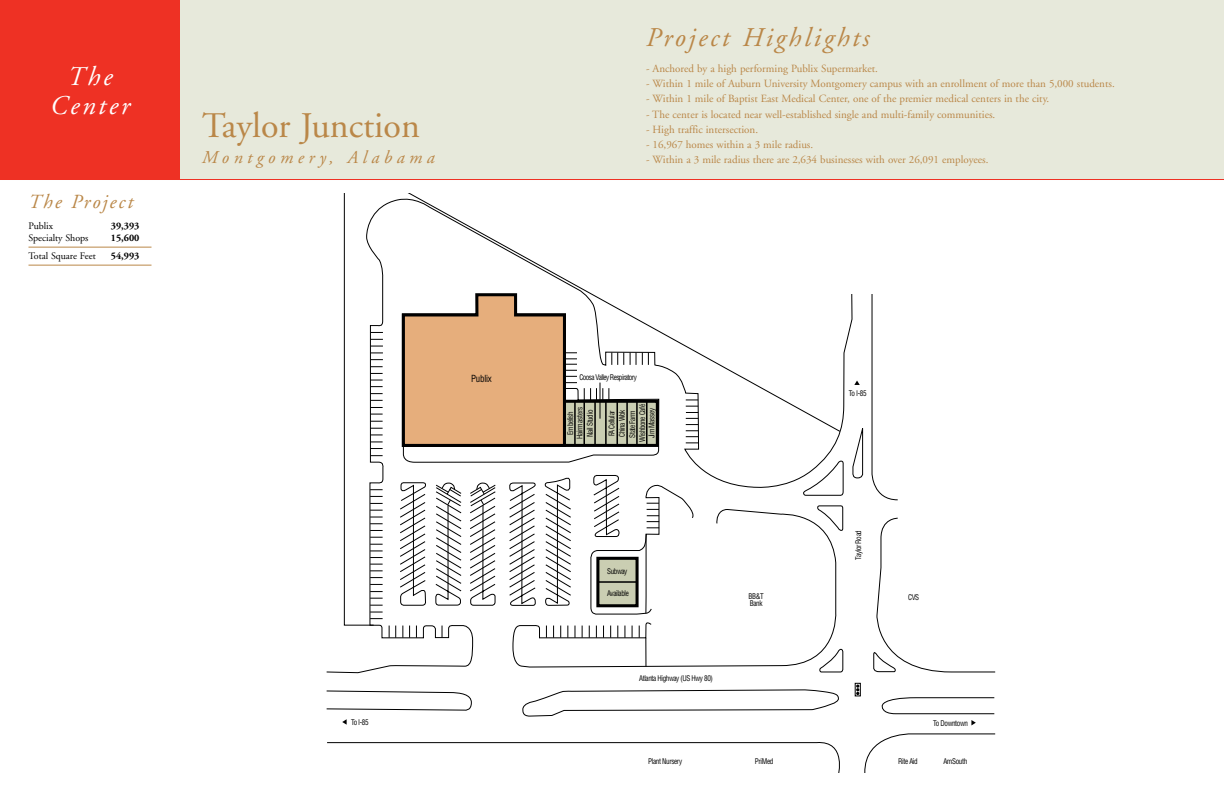
<style>
.page{position:relative;width:1224px;height:792px;background:#fff}
.page>*{position:absolute;margin:0;border:0;box-sizing:border-box;transform-origin:0 0}
.t1{font:36px "Adobe Garamond";color:#ba8748}
.t2{font:italic 27px "Adobe Garamond";letter-spacing:.1em;color:#ba8748}
.t3{font:italic 27px/29px "Adobe Garamond";letter-spacing:.1em;color:#fff;text-align:center}
.t4{font:italic 20px "Adobe Garamond";letter-spacing:.1em;color:#ba8748}
.t5{font:italic 18px "Adobe Garamond";letter-spacing:.25em;color:#ba8748}
.t6{font:11px "Adobe Garamond";color:#ba8748}
.t7{font:10px "Adobe Garamond";color:#000}
.t8{font:700 10px "Adobe Garamond";color:#000}
.t9{font:condensed 9.6px "Helvetica";letter-spacing:-.025em;color:#000;scale:.93 1}
.t10{font:condensed 7.6px/6.7px "Helvetica";letter-spacing:-.05em;color:#000;scale:.93 1}
.t11{font:condensed 7.6px "Helvetica";letter-spacing:-.075em;color:#000;scale:.93 1}
.t12{font:condensed 7.6px/9.5px "Helvetica";letter-spacing:-.025em;color:#000;text-align:center;scale:.93 1}
</style>
<div class="page">
<svg style="left:327px;top:742px;width:513px;height:30px"></svg>
<svg style="left:864px;top:733px;width:132px;height:39px"></svg>
<svg style="left:871px;top:294px;width:27px;height:207px"></svg>
<svg style="left:326px;top:196px;width:527px;height:477px"></svg>
<svg style="left:512px;top:509px;width:326px;height:159px"></svg>
<svg style="left:803px;top:460px;width:41px;height:36px"></svg>
<svg style="left:817px;top:505px;width:27px;height:26px"></svg>
<svg style="left:852px;top:428px;width:12px;height:51px"></svg>
<svg style="left:819px;top:648px;width:25px;height:24px"></svg>
<svg style="left:873px;top:517px;width:123px;height:156px"></svg>
<svg style="left:326px;top:690px;width:146px;height:21px"></svg>
<svg style="left:522px;top:689px;width:317px;height:27px"></svg>
<svg style="left:403px;top:265px;width:257px;height:198px"></svg>
<svg style="left:509px;top:482px;width:27px;height:124px"></svg>
<svg style="left:399px;top:482px;width:27px;height:124px"></svg>
<svg style="left:545px;top:476px;width:27px;height:130px"></svg>
<svg style="left:435px;top:482px;width:27px;height:124px"></svg>
<svg style="left:469px;top:482px;width:27px;height:124px"></svg>
<svg style="left:389px;top:626px;width:7px;height:12px"></svg>
<svg style="left:402px;top:626px;width:1px;height:12px"></svg>
<svg style="left:409px;top:626px;width:1px;height:12px"></svg>
<svg style="left:416px;top:626px;width:1px;height:12px"></svg>
<svg style="left:442px;top:626px;width:1px;height:12px"></svg>
<svg style="left:546px;top:626px;width:1px;height:12px"></svg>
<svg style="left:553px;top:626px;width:1px;height:12px"></svg>
<svg style="left:560px;top:626px;width:1px;height:12px"></svg>
<svg style="left:567px;top:626px;width:1px;height:12px"></svg>
<svg style="left:575px;top:626px;width:1px;height:12px"></svg>
<svg style="left:582px;top:626px;width:1px;height:12px"></svg>
<svg style="left:589px;top:626px;width:1px;height:12px"></svg>
<svg style="left:596px;top:626px;width:1px;height:12px"></svg>
<svg style="left:603px;top:626px;width:1px;height:12px"></svg>
<svg style="left:610px;top:626px;width:1px;height:12px"></svg>
<svg style="left:617px;top:626px;width:1px;height:12px"></svg>
<svg style="left:625px;top:626px;width:1px;height:12px"></svg>
<svg style="left:632px;top:626px;width:1px;height:12px"></svg>
<svg style="left:639px;top:626px;width:7px;height:41px"></svg>
<svg style="left:686px;top:400px;width:12px;height:43px"></svg>
<svg style="left:400px;top:292px;width:257px;height:156px"></svg>
<svg style="left:371px;top:332px;width:12px;height:1px"></svg>
<svg style="left:371px;top:339px;width:12px;height:1px"></svg>
<svg style="left:371px;top:346px;width:12px;height:1px"></svg>
<svg style="left:371px;top:353px;width:12px;height:7px"></svg>
<svg style="left:370px;top:366px;width:13px;height:1px"></svg>
<svg style="left:370px;top:373px;width:13px;height:1px"></svg>
<svg style="left:370px;top:380px;width:13px;height:7px"></svg>
<svg style="left:370px;top:393px;width:13px;height:1px"></svg>
<svg style="left:370px;top:400px;width:13px;height:1px"></svg>
<svg style="left:370px;top:407px;width:13px;height:1px"></svg>
<svg style="left:370px;top:414px;width:13px;height:1px"></svg>
<svg style="left:370px;top:421px;width:13px;height:1px"></svg>
<svg style="left:370px;top:428px;width:13px;height:1px"></svg>
<svg style="left:370px;top:435px;width:13px;height:1px"></svg>
<svg style="left:370px;top:442px;width:13px;height:7px"></svg>
<svg style="left:370px;top:455px;width:13px;height:1px"></svg>
<svg style="left:370px;top:489px;width:13px;height:1px"></svg>
<svg style="left:370px;top:496px;width:13px;height:1px"></svg>
<svg style="left:370px;top:503px;width:13px;height:1px"></svg>
<svg style="left:370px;top:510px;width:13px;height:1px"></svg>
<svg style="left:370px;top:517px;width:13px;height:7px"></svg>
<svg style="left:370px;top:530px;width:13px;height:1px"></svg>
<svg style="left:370px;top:537px;width:13px;height:1px"></svg>
<svg style="left:370px;top:544px;width:13px;height:1px"></svg>
<svg style="left:370px;top:551px;width:13px;height:7px"></svg>
<svg style="left:370px;top:564px;width:13px;height:7px"></svg>
<svg style="left:370px;top:577px;width:13px;height:1px"></svg>
<svg style="left:370px;top:584px;width:13px;height:1px"></svg>
<svg style="left:370px;top:591px;width:13px;height:1px"></svg>
<svg style="left:370px;top:598px;width:13px;height:1px"></svg>
<svg style="left:370px;top:605px;width:13px;height:1px"></svg>
<svg style="left:370px;top:612px;width:13px;height:7px"></svg>
<div style="left:855px;top:683px;width:6px;height:13px;border:1px solid #000"></div>
<svg style="left:856px;top:685px;width:3px;height:10px"></svg>
<svg style="left:342px;top:719px;width:5px;height:6px"></svg>
<svg style="left:881px;top:697px;width:114px;height:28px"></svg>
<svg style="left:854px;top:381px;width:6px;height:4px"></svg>
<svg style="left:590px;top:475px;width:106px;height:140px"></svg>
<hr style="left:605px;top:402px;width:2px;height:43px;background:#000">
<hr style="left:616px;top:402px;width:2px;height:43px;background:#000">
<hr style="left:626px;top:402px;width:2px;height:43px;background:#000">
<hr style="left:636px;top:402px;width:2px;height:43px;background:#000">
<hr style="left:646px;top:402px;width:2px;height:43px;background:#000">
<hr style="left:594px;top:402px;width:2px;height:43px;background:#000">
<hr style="left:583px;top:402px;width:2px;height:43px;background:#000">
<hr style="left:574px;top:402px;width:2px;height:43px;background:#000">
<hr style="left:598px;top:581px;width:39px;height:2px;background:#000">
<div style="left:0;top:0;width:1224px;height:179px;background:#e7e9db"></div>
<hr style="left:0;top:179px;width:1224px;height:1px;background:#ee3124">
<div style="left:0;top:0;width:180px;height:180px;background:#ee3124"></div>
<hr style="left:28px;top:247px;width:124px;height:1px;background:#ba8748">
<hr style="left:28px;top:265px;width:124px;height:1px;background:#ba8748">
<h2 class="t3" style="left:50px;top:63px;width:81px">The<br>Center</h2>
<h3 class="t4" style="left:28px;top:191px;width:106px">The Project</h3>
<p class="t7" style="left:28px;top:220px;width:26px">Publix</p>
<p class="t8" style="left:111px;top:220px;width:30px">39,393</p>
<p class="t7" style="left:28px;top:232px;width:62px">Specialty Shops</p>
<p class="t8" style="left:111px;top:232px;width:30px">15,600</p>
<p class="t7" style="left:28px;top:250px;width:69px">Total Square Feet</p>
<p class="t8" style="left:111px;top:250px;width:30px">54,993</p>
<h1 class="t1" style="left:202px;top:106px;width:219px">Taylor Junction</h1>
<h3 class="t5" style="left:202px;top:148px;width:234px">Montgomery, Alabama</h3>
<h2 class="t2" style="left:646px;top:23px;width:225px">Project Highlights</h2>
<p class="t6" style="left:646px;top:62px;width:233px">- Anchored by a high performing Publix Supermarket.</p>
<p class="t6" style="left:646px;top:78px;width:470px">- Within 1 mile of Auburn University Montgomery campus with an enrollment of more than 5,000 students.</p>
<p class="t6" style="left:646px;top:93px;width:405px">- Within 1 mile of Baptist East Medical Center, one of the premier medical centers in the city.</p>
<p class="t6" style="left:646px;top:108px;width:351px">- The center is located near well-established single and multi-family communities.</p>
<p class="t6" style="left:646px;top:123px;width:114px">- High traffic intersection.</p>
<p class="t6" style="left:646px;top:139px;width:169px">- 16,967 homes within a 3 mile radius.</p>
<p class="t6" style="left:646px;top:154px;width:344px">- Within a 3 mile radius there are 2,634 businesses with over 26,091 employees.</p>
<p class="t9" style="left:471px;top:373px;width:24px">Publix</p>
<p class="t11" style="left:579px;top:373px;width:63px">Coosa Valley Respiratory</p>
<p class="t10" style="left:608px;top:436px;width:29px;rotate:-90deg">FA Cellular</p>
<p class="t10" style="left:639px;top:442px;width:42px;rotate:-90deg">Wishbone Café</p>
<p class="t12" style="left:565px;top:439px;width:36px;rotate:-90deg">Embelish<br>Hairmasters</p>
<p class="t10" style="left:586px;top:437px;width:31px;rotate:-90deg">Nail Studio</p>
<p class="t10" style="left:617px;top:438px;width:32px;line-height:10.3px;rotate:-90deg">China Wok<br>State Farm</p>
<p class="t10" style="left:648px;top:438px;width:34px;rotate:-90deg">Jim Massey</p>
<p class="t10" style="left:607px;top:568px;width:23px">Subway</p>
<p class="t10" style="left:607px;top:590px;width:25px">Available</p>
<p class="t10" style="left:639px;top:675px;width:81px">Atlanta Highway (US Hwy 80)</p>
<p class="t10" style="left:749px;top:593px;width:18px">BB&amp;T<br>Bank</p>
<p class="t10" style="left:849px;top:389px;width:21px">To I-85</p>
<p class="t10" style="left:855px;top:560px;width:33px;rotate:-90deg">Taylor Road</p>
<p class="t10" style="left:908px;top:594px;width:13px">CVS</p>
<p class="t10" style="left:351px;top:719px;width:21px">To I-85</p>
<p class="t10" style="left:933px;top:720px;width:39px">To Downtown</p>
<p class="t10" style="left:648px;top:758px;width:38px">Plant Nursery</p>
<p class="t10" style="left:755px;top:758px;width:21px">PriMed</p>
<p class="t10" style="left:898px;top:758px;width:22px">Rite Aid</p>
<p class="t10" style="left:943px;top:758px;width:27px">AmSouth</p>
</div>
